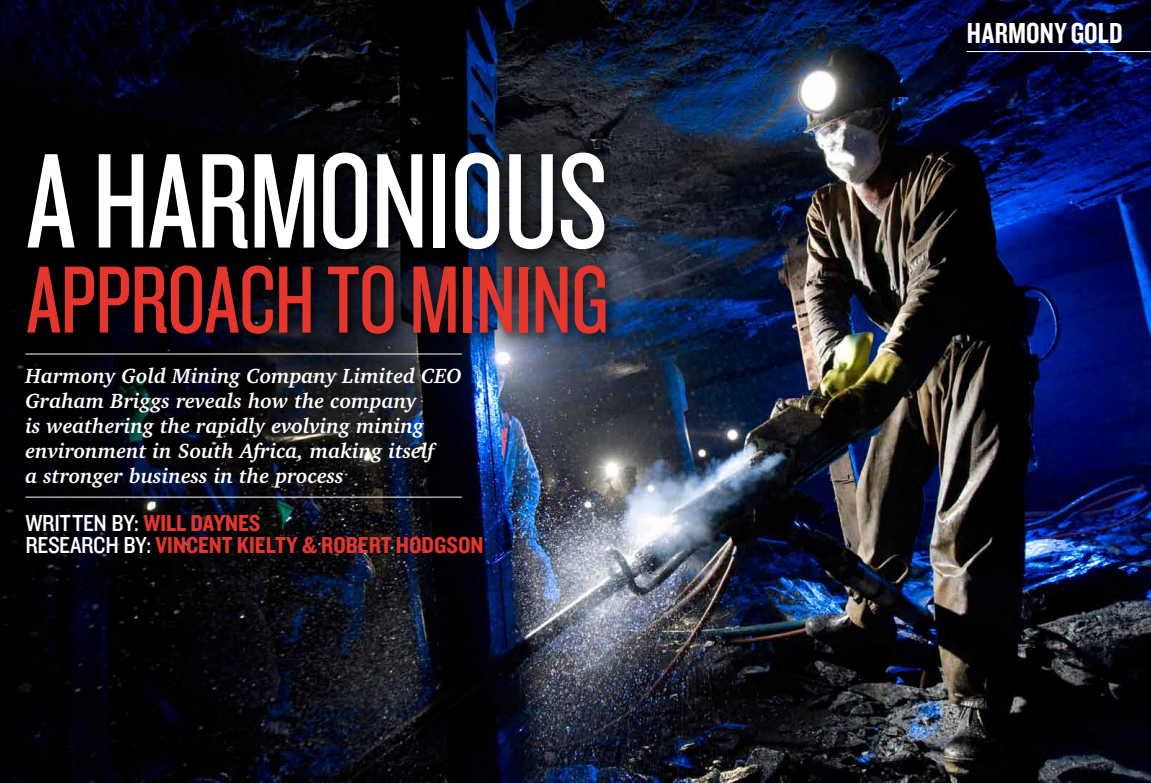
<style>
.page{position:relative;width:1151px;height:783px;background:#fff}
.page>*{position:absolute;margin:0;border:0;box-sizing:border-box;transform-origin:0 0}
.t1{font:140px "Knockout HTF28 Junior Featherwt";letter-spacing:-.01em;color:#fff}
.t2{font:99px "Knockout HTF28 Junior Featherwt";letter-spacing:-.01em;color:#e5362d}
.t3{font:30px "Knockout HTF49 Liteweight";letter-spacing:.01em;color:#fff}
.t4{font:24px "Knockout HTF50 Welterweight";color:#e5362d}
.t5{font:24px "Knockout HTF30 Junior Welterwt";letter-spacing:-.01em;color:#fff}
.t6{font:italic 700 21px/25px "Charter IT Cby BT";color:#fff}
.s1{font-family:"Knockout HTF50 Welterweight";color:#e5362d}
.s2{font-family:"Knockout HTF30 Junior Welterwt";color:#fff}
</style>
<div class="page">
<img style="left:0;top:0;width:1151px;height:782px">
<div style="left:18px;top:143px;width:602px;height:205px;background:#000;opacity:.55"></div>
<hr style="left:967px;top:51px;width:184px;height:1px;background:#fff">
<hr style="left:25px;top:353px;width:437px;height:1px;background:#fff">
<hr style="left:25px;top:496px;width:437px;height:1px;background:#fff">
<h1 class="t1" style="left:26px;top:131px;width:583px">A HARMONIOUS</h1>
<h2 class="t2" style="left:26px;top:250px;width:584px">APPROACH TO MINING</h2>
<p class="t6" style="left:25px;top:362px;width:438px">Harmony Gold Mining Company Limited CEO Graham Briggs reveals how the company<br>is weathering the rapidly evolving mining environment in South Africa, making itself<br>a stronger business in the process</p>
<p class="t5" style="left:25px;top:510px;width:237px">WRITTEN BY: <span class="s1">WILL DAYNES</span></p>
<p class="t4" style="left:25px;top:532px;width:460px"><span class="s2">RESEARCH BY:</span> VINCENT KIELTY &amp; ROBERT HODGSON</p>
<h3 class="t3" style="left:967px;top:17px;width:157px">HARMONY GOLD</h3>
</div>
